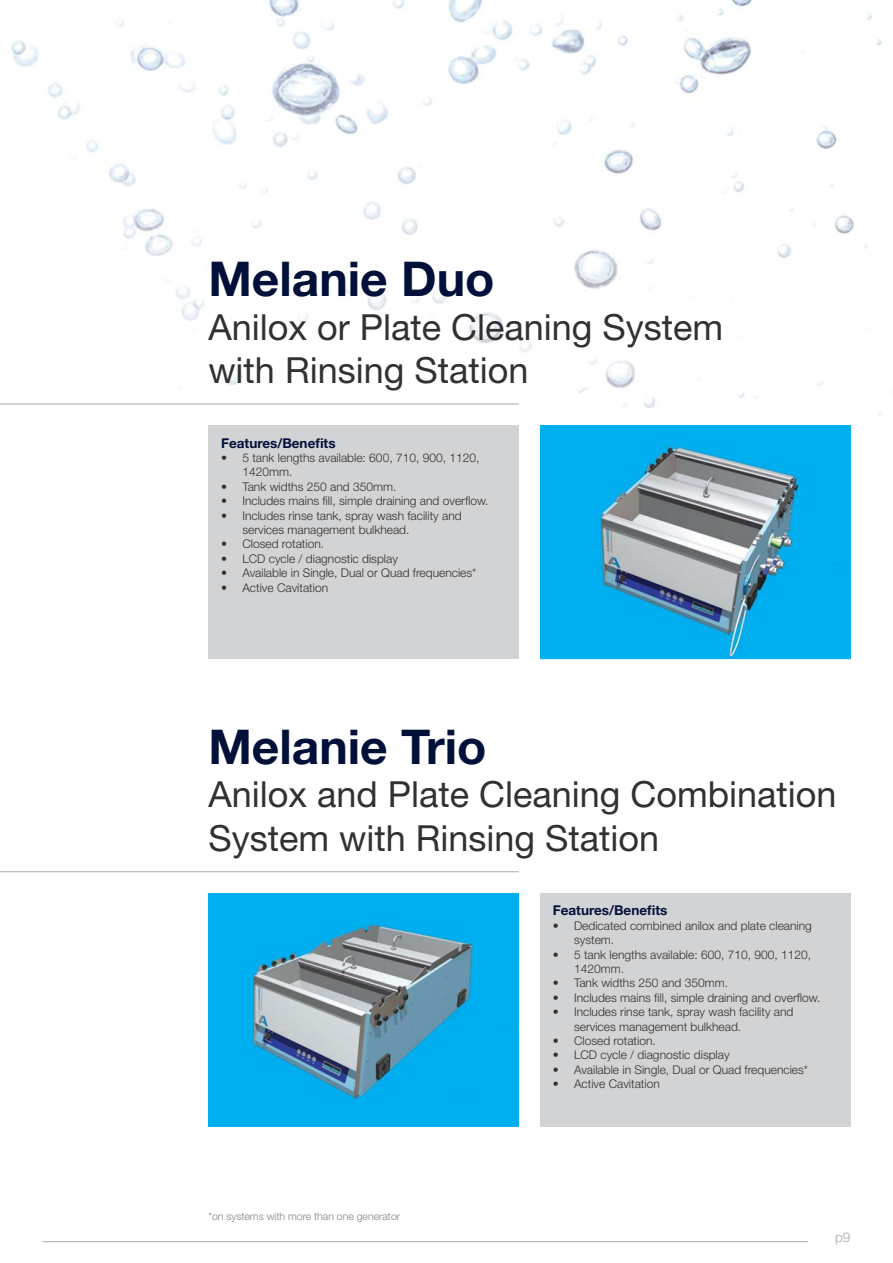
<style>
.page{position:relative;width:893px;height:1263px;background:#fff}
.page>*{position:absolute;margin:0;border:0;box-sizing:border-box;transform-origin:0 0}
.t1{font:700 48px "Helvetica Neue LT Std";color:#001039}
.t2{font:36px/43.2px "Helvetica Neue LT Std";color:#323031}
.t3{font:700 13.5px "Helvetica Neue LT Std";color:#001039}
.t4{font:300 13.5px "Helvetica Neue LT Std";color:#a7a9ac}
.t5{font:300 12px/14.4px "Helvetica Neue LT Std";color:#323031}
.t6{font:300 10.5px "Helvetica Neue LT Std";color:#808285}
</style>
<div class="page">
<img style="left:0;top:0;width:882px;height:415px">
<div style="left:208px;top:425px;width:311px;height:234px;background:#d1d3d4"></div>
<hr style="left:0;top:404px;width:519px;height:1px;background:#a7a9ac">
<hr style="left:43px;top:1241px;width:765px;height:1px;background:#a7a9ac">
<hr style="left:0;top:871px;width:519px;height:1px;background:#a7a9ac">
<div style="left:540px;top:893px;width:310px;height:234px;background:#d1d3d4"></div>
<img style="left:540px;top:425px;width:310px;height:234px">
<img style="left:208px;top:893px;width:311px;height:234px">
<h1 class="t1" style="left:208px;top:262px;width:288px">Melanie Duo</h1>
<h2 class="t2" style="left:208px;top:310px;width:516px">Anilox or Plate Cleaning System with Rinsing Station</h2>
<p class="t3" style="left:221px;top:438px;width:116px">Features/Benefits</p>
<p class="t5" style="left:242px;top:452px;width:239px;text-indent:-21px">• 5 tank lengths available: 600, 710, 900, 1120,<br>1420mm.</p>
<p class="t5" style="left:221px;top:481px;width:177px">• Tank widths 250 and 350mm.</p>
<p class="t5" style="left:221px;top:495px;width:269px">• Includes mains fill, simple draining and overflow.</p>
<p class="t5" style="left:242px;top:510px;width:221px;text-indent:-21px">• Includes rinse tank, spray wash facility and services management bulkhead.</p>
<p class="t5" style="left:221px;top:538px;width:105px">• Closed rotation.</p>
<p class="t5" style="left:221px;top:553px;width:178px">• LCD cycle / diagnostic display</p>
<p class="t5" style="left:221px;top:567px;width:257px">• Available in Single, Dual or Quad frequencies*</p>
<p class="t5" style="left:221px;top:582px;width:109px">• Active Cavitation</p>
<h1 class="t1" style="left:208px;top:730px;width:280px">Melanie Trio</h1>
<h2 class="t2" style="left:208px;top:777px;width:630px">Anilox and Plate Cleaning Combination<br>System with Rinsing Station</h2>
<p class="t6" style="left:208px;top:1213px;width:193px">*on systems with more than one generator</p>
<p class="t3" style="left:553px;top:906px;width:116px">Features/Benefits</p>
<p class="t5" style="left:574px;top:920px;width:239px;text-indent:-21px">• Dedicated combined anilox and plate cleaning system.</p>
<p class="t5" style="left:574px;top:949px;width:239px;text-indent:-21px">• 5 tank lengths available: 600, 710, 900, 1120,<br>1420mm.</p>
<p class="t5" style="left:553px;top:977px;width:177px">• Tank widths 250 and 350mm.</p>
<p class="t5" style="left:553px;top:992px;width:269px">• Includes mains fill, simple draining and overflow.</p>
<p class="t5" style="left:574px;top:1006px;width:221px;text-indent:-21px">• Includes rinse tank, spray wash facility and services management bulkhead.</p>
<p class="t5" style="left:553px;top:1035px;width:105px">• Closed rotation.</p>
<p class="t5" style="left:553px;top:1049px;width:178px">• LCD cycle / diagnostic display</p>
<p class="t5" style="left:553px;top:1064px;width:257px">• Available in Single, Dual or Quad frequencies*</p>
<p class="t5" style="left:553px;top:1078px;width:109px">• Active Cavitation</p>
<p class="t4" style="left:835px;top:1232px;width:17px">p9</p>
</div>
